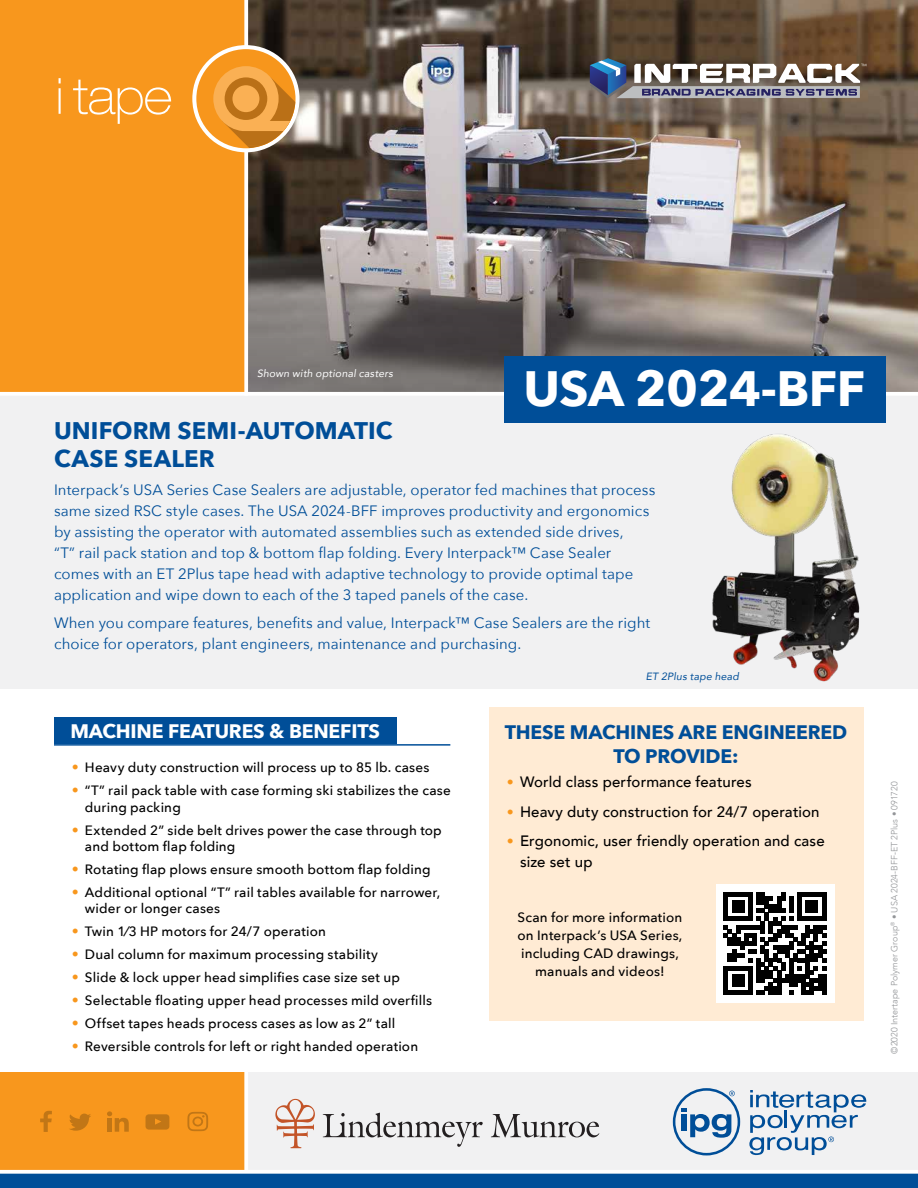
<style>
.page{position:relative;width:918px;height:1188px;background:#fff}
.page>*{position:absolute;margin:0;border:0;box-sizing:border-box;transform-origin:0 0}
.t1{font:700 49.5px "Avenir Next";letter-spacing:-.01em;color:#fff}
.t2{font:700 24px/28.5px "Avenir Next";color:#004e98}
.t3{font:700 19.5px/23.4px "Avenir Next";letter-spacing:-.01em;color:#004e98;text-align:center}
.t4{font:700 19.5px "Avenir Next";letter-spacing:-.01em;color:#fff}
.t5{font:15px/21px "Avenir Next";letter-spacing:.005em;color:#004e98}
.t6{font:500 15px/21px "Avenir";letter-spacing:.01em;color:#000}
.t7{font:500 13.5px/16.2px "Avenir Next";letter-spacing:.01em;color:#000}
.t8{font:italic 10.5px "Avenir";letter-spacing:.02em;color:#fff}
.t9{font:italic 10.5px "Avenir";letter-spacing:.02em;color:#004e98}
.t10{font:300 9px "Avenir";color:#939598}
.s1{font-family:"DIN Pro";font-size:15px;color:#f8971d}
.s2{font-family:"DIN Pro";color:#f8971d}
</style>
<div class="page">
<div style="left:0;top:396px;width:918px;height:293px;background:#f1f1f2"></div>
<div style="left:248px;top:1072px;width:670px;height:98px;background:#f1f1f2"></div>
<div style="left:0;top:0;width:338px;height:394px;background:#f8971d"></div>
<div style="left:0;top:1072px;width:244px;height:98px;background:#f8971d"></div>
<img style="left:248px;top:0;width:670px;height:247px">
<svg style="left:244px;top:0;width:4px;height:392px"></svg>
<svg style="left:244px;top:1072px;width:1px;height:98px"></svg>
<svg style="left:590px;top:58px;width:276px;height:40px"></svg>
<svg style="left:248px;top:247px;width:670px;height:145px;background:#827974"></svg>
<hr style="left:0;top:392px;width:918px;height:4px;background:#fff">
<div style="left:0;top:1174px;width:918px;height:14px;background:#004e98"></div>
<svg style="left:40px;top:1111px;width:12px;height:21px"></svg>
<svg style="left:107px;top:1111px;width:22px;height:21px"></svg>
<svg style="left:146px;top:1114px;width:23px;height:16px"></svg>
<svg style="left:69px;top:1114px;width:22px;height:17px"></svg>
<svg style="left:187px;top:1112px;width:21px;height:19px"></svg>
<svg style="left:0;top:1173px;width:918px;height:1px"></svg>
<svg style="left:192px;top:45px;width:108px;height:107px"></svg>
<div style="left:196px;top:49px;width:100px;height:99px;background:#f7961c;border-radius:50px"></div>
<svg style="left:213px;top:66px;width:83px;height:82px"></svg>
<hr style="left:59px;top:88px;width:2px;height:26px;background:#fff">
<svg style="left:73px;top:80px;width:98px;height:44px"></svg>
<svg style="left:749px;top:1090px;width:117px;height:65px"></svg>
<svg style="left:673px;top:1088px;width:67px;height:67px"></svg>
<div style="left:504px;top:356px;width:382px;height:66px;background:#004e98"></div>
<div style="left:54px;top:717px;width:342px;height:27px;background:#004e98"></div>
<hr style="left:54px;top:744px;width:396px;height:2px;background:#004e98">
<div style="left:489px;top:707px;width:375px;height:314px;background:#ffebd4"></div>
<div style="left:716px;top:884px;width:118px;height:119px;background:#fff"></div>
<svg style="left:724px;top:892px;width:102px;height:103px"></svg>
<hr style="left:822px;top:974px;width:4px;height:21px;background:#000">
<img style="left:712px;top:434px;width:148px;height:248px">
<svg style="left:275px;top:1099px;width:40px;height:49px"></svg>
<svg style="left:323px;top:1113px;width:160px;height:34px"></svg>
<svg style="left:491px;top:1114px;width:108px;height:24px"></svg>
<p class="t8" style="left:257px;top:367px;width:137px">Shown with optional casters</p>
<p class="t1" style="left:523px;top:346px;width:343px">USA 2024-BFF</p>
<p class="t2" style="left:54px;top:416px;width:340px">UNIFORM SEMI-AUTOMATIC<br>CASE SEALER</p>
<p class="t5" style="left:54px;top:478px;width:603px">Interpack’s USA Series Case Sealers are adjustable, operator fed machines that process same sized RSC style cases. The USA 2024-BFF improves productivity and ergonomics by assisting the operator with automated assemblies such as extended side drives,<br>“T” rail pack station and top &amp; bottom flap folding. Every Interpack™ Case Sealer comes with an ET 2Plus tape head with adaptive technology to provide optimal tape application and wipe down to each of the 3 taped panels of the case.</p>
<p class="t5" style="left:54px;top:611px;width:598px">When you compare features, benefits and value, Interpack™ Case Sealers are the right choice for operators, plant engineers, maintenance and purchasing.</p>
<p class="t4" style="left:70px;top:714px;width:311px">MACHINE FEATURES &amp; BENEFITS</p>
<p class="t7" style="left:71px;top:759px;width:359px"><span class="s1">•</span> Heavy duty construction will process up to 85 lb. cases</p>
<p class="t7" style="left:85px;top:782px;width:367px;text-indent:-14px"><span class="s1">•</span> “T” rail pack table with case forming ski stabilizes the case during packing</p>
<p class="t7" style="left:85px;top:821px;width:358px;text-indent:-14px"><span class="s1">•</span> Extended 2” side belt drives power the case through top and bottom flap folding</p>
<p class="t7" style="left:71px;top:860px;width:361px"><span class="s1">•</span> Rotating flap plows ensure smooth bottom flap folding</p>
<p class="t7" style="left:85px;top:883px;width:357px;text-indent:-14px"><span class="s1">•</span> Additional optional “T” rail tables available for narrower, wider or longer cases</p>
<p class="t7" style="left:71px;top:923px;width:256px"><span class="s1">•</span> Twin 1⁄3 HP motors for 24/7 operation</p>
<p class="t7" style="left:71px;top:945px;width:308px"><span class="s1">•</span> Dual column for maximum processing stability</p>
<p class="t7" style="left:71px;top:968px;width:330px"><span class="s1">•</span> Slide &amp; lock upper head simplifies case size set up</p>
<p class="t7" style="left:71px;top:991px;width:362px"><span class="s1">•</span> Selectable floating upper head processes mild overfills</p>
<p class="t7" style="left:71px;top:1014px;width:325px"><span class="s1">•</span> Offset tapes heads process cases as low as 2” tall</p>
<p class="t7" style="left:71px;top:1037px;width:348px"><span class="s1">•</span> Reversible controls for left or right handed operation</p>
<p class="t9" style="left:646px;top:670px;width:95px">ET 2Plus tape head</p>
<p class="t3" style="left:505px;top:720px;width:344px">THESE MACHINES ARE ENGINEERED<br>TO PROVIDE:</p>
<p class="t6" style="left:507px;top:771px;width:247px"><span class="s2">•</span> World class performance features</p>
<p class="t6" style="left:507px;top:800px;width:315px"><span class="s2">•</span> Heavy duty construction for 24/7 operation</p>
<p class="t6" style="left:520px;top:830px;width:306px;text-indent:-14px"><span class="s2">•</span> Ergonomic, user friendly operation and case size set up</p>
<p class="t7" style="left:518px;top:908px;width:166px;line-height:18px;text-align:center">Scan for more information on Interpack’s USA Series, including CAD drawings, manuals and videos!</p>
<p class="t10" style="left:889px;top:1054px;width:274px;rotate:-90deg">©2020 Intertape Polymer Group<sup>®</sup> • USA 2024-BFF-ET 2Plus • 091720</p>
</div>
